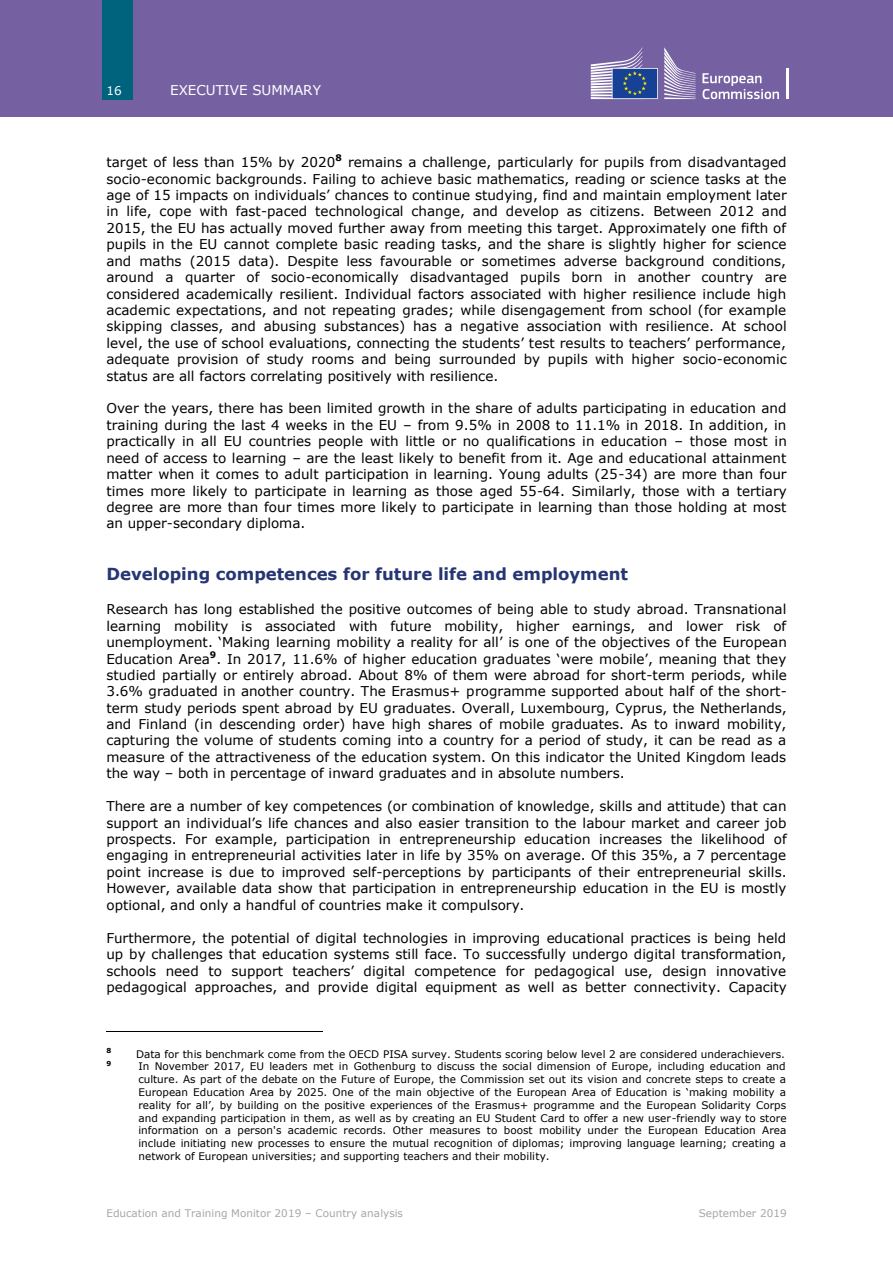
<style>
.page{position:relative;width:893px;height:1264px;background:#fff}
.page>*{position:absolute;margin:0;border:0;box-sizing:border-box;transform-origin:0 0}
.t1{font:700 16.5px "Verdana";color:#263673}
.t2{font:13.5px/16.4px "Verdana";color:#000;text-align:justify}
.t3{font:13.5px "Verdana";color:#fff}
.t4{font:12px "Verdana";color:#fff}
.t5{font:10.5px/12.8px "Verdana";letter-spacing:.005em;color:#000;text-align:justify}
.t6{font:10.5px "Verdana";color:#a6a6a6}
.t7{font:700 6.9px "Verdana";color:#000}
</style>
<div class="page">
<div style="left:0;top:0;width:893px;height:116px;background:#7561a2"></div>
<div style="left:103px;top:0;width:30px;height:99px;background:#00637e"></div>
<svg style="left:703px;top:73px;width:76px;height:26px"></svg>
<hr style="left:786px;top:68px;width:2px;height:31px;background:#fff">
<svg style="left:664px;top:47px;width:32px;height:52px"></svg>
<svg style="left:591px;top:47px;width:67px;height:52px"></svg>
<hr style="left:106px;top:1030px;width:216px;height:1px;background:#000">
<p class="t4" style="left:106px;top:82px;width:17px">16</p>
<p class="t3" style="left:170px;top:81px;width:152px">EXECUTIVE SUMMARY</p>
<p class="t2" style="left:106px;top:154px;width:682px">target of less than 15% by 2020<sup>8</sup> remains a challenge, particularly for pupils from disadvantaged socio-economic backgrounds. Failing to achieve basic mathematics, reading or science tasks at the age of 15 impacts on individuals’ chances to continue studying, find and maintain employment later in life, cope with fast-paced technological change, and develop as citizens. Between 2012 and 2015, the EU has actually moved further away from meeting this target. Approximately one fifth of pupils in the EU cannot complete basic reading tasks, and the share is slightly higher for science and maths (2015 data). Despite less favourable or sometimes adverse background conditions, around a quarter of socio-economically disadvantaged pupils born in another country are considered academically resilient. Individual factors associated with higher resilience include high academic expectations, and not repeating grades; while disengagement from school (for example skipping classes, and abusing substances) has a negative association with resilience. At school level, the use of school evaluations, connecting the students’ test results to teachers’ performance, adequate provision of study rooms and being surrounded by pupils with higher socio-economic status are all factors correlating positively with resilience.</p>
<p class="t2" style="left:106px;top:400px;width:682px">Over the years, there has been limited growth in the share of adults participating in education and training during the last 4 weeks in the EU – from 9.5% in 2008 to 11.1% in 2018. In addition, in practically in all EU countries people with little or no qualifications in education – those most in need of access to learning – are the least likely to benefit from it. Age and educational attainment matter when it comes to adult participation in learning. Young adults (25-34) are more than four times more likely to participate in learning as those aged 55-64. Similarly, those with a tertiary degree are more than four times more likely to participate in learning than those holding at most an upper-secondary diploma.</p>
<p class="t1" style="left:106px;top:563px;width:523px">Developing competences for future life and employment</p>
<p class="t2" style="left:106px;top:600px;width:682px">Research has long established the positive outcomes of being able to study abroad. Transnational learning mobility is associated with future mobility, higher earnings, and lower risk of unemployment. ‘Making learning mobility a reality for all’ is one of the objectives of the European Education Area<sup>9</sup>. In 2017, 11.6% of higher education graduates ‘were mobile’, meaning that they studied partially or entirely abroad. About 8% of them were abroad for short-term periods, while 3.6% graduated in another country. The Erasmus+ programme supported about half of the short&shy;term study periods spent abroad by EU graduates. Overall, Luxembourg, Cyprus, the Netherlands, and Finland (in descending order) have high shares of mobile graduates. As to inward mobility, capturing the volume of students coming into a country for a period of study, it can be read as a measure of the attractiveness of the education system. On this indicator the United Kingdom leads the way – both in percentage of inward graduates and in absolute numbers.</p>
<p class="t2" style="left:106px;top:797px;width:682px">There are a number of key competences (or combination of knowledge, skills and attitude) that can support an individual’s life chances and also easier transition to the labour market and career job prospects. For example, participation in entrepreneurship education increases the likelihood of engaging in entrepreneurial activities later in life by 35% on average. Of this 35%, a 7 percentage point increase is due to improved self-perceptions by participants of their entrepreneurial skills.<br>However, available data show that participation in entrepreneurship education in the EU is mostly optional, and only a handful of countries make it compulsory.</p>
<p class="t2" style="left:106px;top:928px;width:682px">Furthermore, the potential of digital technologies in improving educational practices is being held up by challenges that education systems still face. To successfully undergo digital transformation, schools need to support teachers’ digital competence for pedagogical use, design innovative pedagogical approaches, and provide digital equipment as well as better connectivity. Capacity</p>
<p class="t7" style="left:106px;top:1045px;width:6px">8</p>
<p class="t5" style="left:136px;top:1046px;width:650px">Data for this benchmark come from the OECD PISA survey. Students scoring below level 2 are considered underachievers.</p>
<p class="t7" style="left:106px;top:1058px;width:6px">9</p>
<p class="t5" style="left:138px;top:1059px;width:650px">In November 2017, EU leaders met in Gothenburg to discuss the social dimension of Europe, including education and culture. As part of the debate on the Future of Europe, the Commission set out its vision and concrete steps to create a European Education Area by 2025. One of the main objective of the European Area of Education is ‘making mobility a reality for all’, by building on the positive experiences of the Erasmus+ programme and the European Solidarity Corps and expanding participation in them, as well as by creating an EU Student Card to offer a new user-friendly way to store information on a person's academic records. Other measures to boost mobility under the European Education Area include initiating new processes to ensure the mutual recognition of diplomas; improving language learning; creating a network of European universities; and supporting teachers and their mobility.</p>
<p class="t6" style="left:106px;top:1205px;width:298px">Education and Training Monitor 2019 – Country analysis</p>
<p class="t6" style="left:699px;top:1205px;width:89px">September 2019</p>
</div>
